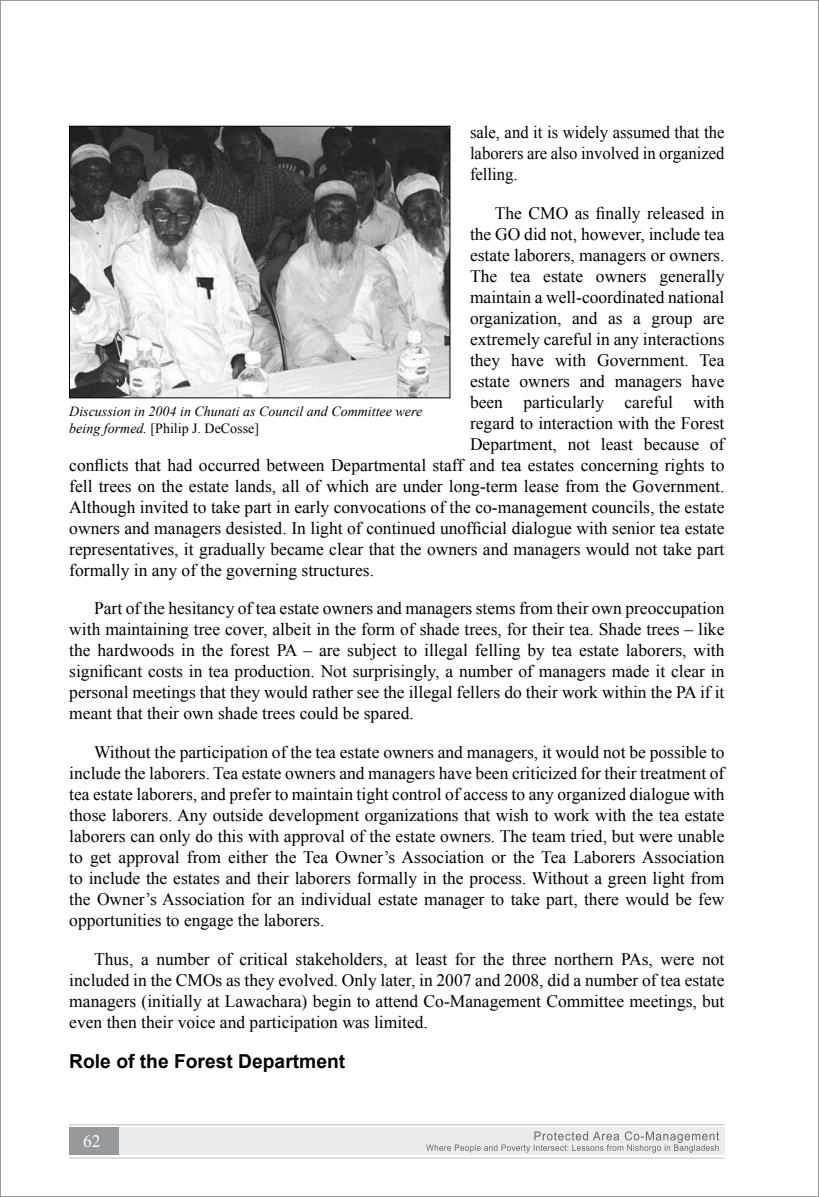
<style>
.page{position:relative;width:819px;height:1197px;background:#fff}
.page>*{position:absolute;margin:0;border:0;box-sizing:border-box;transform-origin:0 0}
.t1{font:700 19.25px "Arial";color:#000}
.t2{font:17.5px/21px "Times New Roman";color:#000;text-align:justify}
.t3{font:17.5px/21px "Times New Roman";color:#000;text-align:justify;scale:.95 1}
.t4{font:17.5px "Times New Roman";color:#fff}
.t5{font:italic 14px/16.8px "Times New Roman";color:#000}
.s1{font-style:normal}
</style>
<div class="page">
<div style="left:69px;top:1128px;width:655px;height:27px;background:#ebeced"></div>
<div style="left:69px;top:1128px;width:49px;height:27px;background:#979a9c"></div>
<svg style="left:426px;top:1131px;width:293px;height:22px"></svg>
<hr style="left:69px;top:1158px;width:656px;height:1px;background:#bcbdc0">
<hr style="left:69px;top:1124px;width:655px;height:1px;background:#bcbdc0">
<img style="left:71px;top:128px;width:377px;height:268px">
<div style="left:69px;top:126px;width:381px;height:272px;border:1px solid #000"></div>
<p class="t3" style="left:470px;top:122px;width:269px">sale, and it is widely assumed that the laborers are also involved in organized felling.</p>
<p class="t2" style="left:495px;top:202px;width:231px">The CMO as finally released in</p>
<p class="t2" style="left:470px;top:223px;width:256px">the GO did not, however, include tea</p>
<p class="t2" style="left:470px;top:244px;width:256px">estate laborers, managers or owners.</p>
<p class="t2" style="left:470px;top:265px;width:256px">The tea estate owners generally</p>
<p class="t2" style="left:470px;top:286px;width:256px">maintain a well-coordinated national</p>
<p class="t2" style="left:470px;top:307px;width:256px">organization, and as a group are</p>
<p class="t2" style="left:470px;top:328px;width:256px">extremely careful in any interactions</p>
<p class="t2" style="left:470px;top:349px;width:256px">they have with Government. Tea</p>
<p class="t2" style="left:470px;top:370px;width:256px">estate owners and managers have</p>
<p class="t2" style="left:470px;top:391px;width:256px">been particularly careful with</p>
<p class="t2" style="left:470px;top:412px;width:256px">regard to interaction with the Forest</p>
<p class="t2" style="left:470px;top:433px;width:256px">Department, not least because of</p>
<p class="t2" style="left:69px;top:454px;width:657px">conflicts that had occurred between Departmental staff and tea estates concerning rights to</p>
<p class="t2" style="left:69px;top:475px;width:657px">fell trees on the estate lands, all of which are under long-term lease from the Government.</p>
<p class="t2" style="left:69px;top:496px;width:657px">Although invited to take part in early convocations of the co-management councils, the estate</p>
<p class="t2" style="left:69px;top:517px;width:657px">owners and managers desisted. In light of continued unofficial dialogue with senior tea estate</p>
<p class="t2" style="left:69px;top:538px;width:657px">representatives, it gradually became clear that the owners and managers would not take part</p>
<p class="t2" style="left:69px;top:559px;width:306px">formally in any of the governing structures.</p>
<p class="t2" style="left:69px;top:598px;width:657px;text-indent:25px">Part of the hesitancy of tea estate owners and managers stems from their own preoccupation with maintaining tree cover, albeit in the form of shade trees, for their tea. Shade trees – like the hardwoods in the forest PA – are subject to illegal felling by tea estate laborers, with significant costs in tea production. Not surprisingly, a number of managers made it clear in personal meetings that they would rather see the illegal fellers do their work within the PA if it meant that their own shade trees could be spared.</p>
<p class="t2" style="left:69px;top:741px;width:657px;text-indent:25px">Without the participation of the tea estate owners and managers, it would not be possible to include the laborers. Tea estate owners and managers have been criticized for their treatment of tea estate laborers, and prefer to maintain tight control of access to any organized dialogue with those laborers. Any outside development organizations that wish to work with the tea estate laborers can only do this with approval of the estate owners. The team tried, but were unable to get approval from either the Tea Owner’s Association or the Tea Laborers Association to include the estates and their laborers formally in the process. Without a green light from the Owner’s Association for an individual estate manager to take part, there would be few opportunities to engage the laborers.</p>
<p class="t2" style="left:69px;top:948px;width:657px;text-indent:25px">Thus, a number of critical stakeholders, at least for the three northern PAs, were not included in the CMOs as they evolved. Only later, in 2007 and 2008, did a number of tea estate managers (initially at Lawachara) begin to attend Co-Management Committee meetings, but even then their voice and participation was limited.</p>
<p class="t1" style="left:69px;top:1049px;width:277px">Role of the Forest Department</p>
<p class="t5" style="left:69px;top:402px;width:354px">Discussion in 2004 in Chunati as Council and Committee were being formed. <span class="s1">[Philip J. DeCosse]</span></p>
<p class="t4" style="left:83px;top:1129px;width:19px">62</p>
</div>
